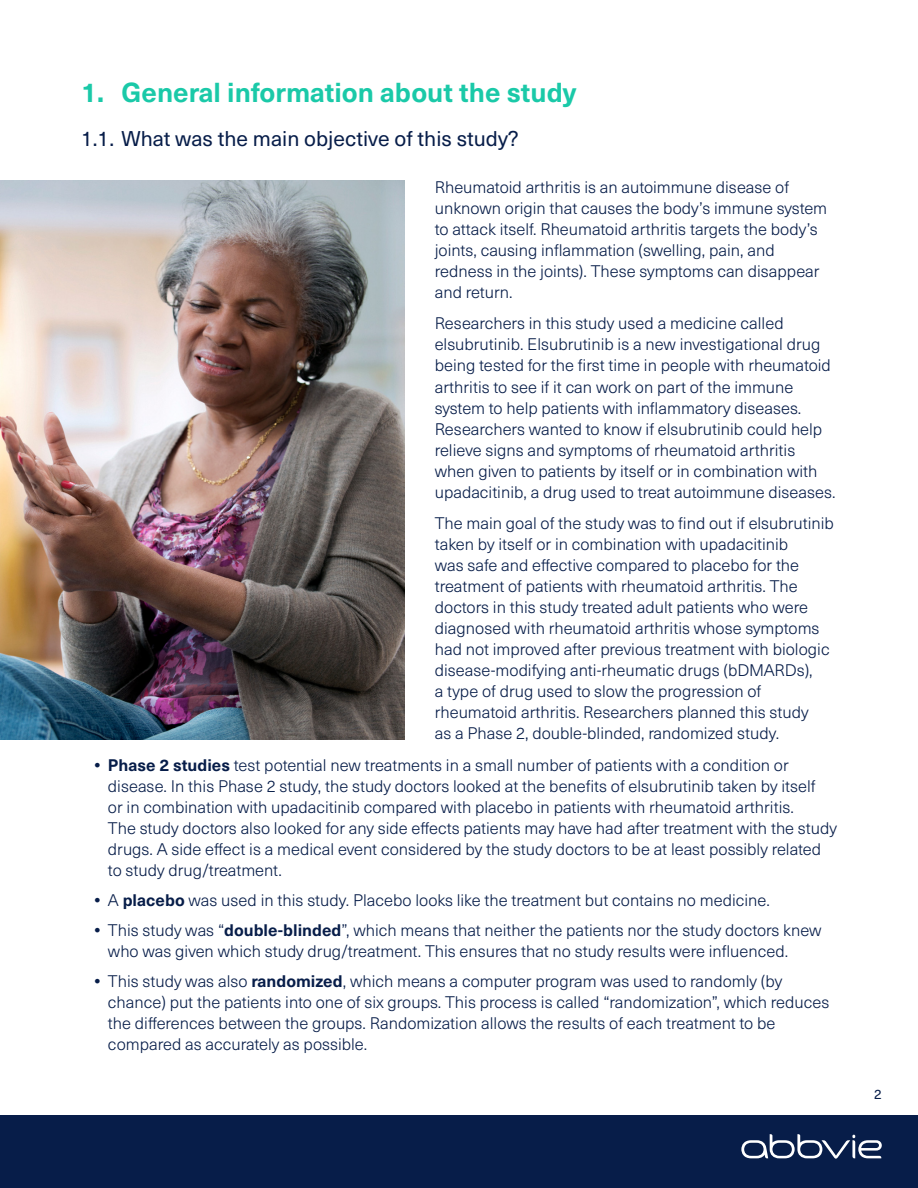
<style>
.page{position:relative;width:918px;height:1188px;background:#fff}
.page>*{position:absolute;margin:0;border:0;box-sizing:border-box;transform-origin:0 0}
.t1{font:700 27px "Neue Haas Unica Pro";color:#1ac9a8}
.t2{font:21px "Neue Haas Unica Pro";color:#071d49}
.t3{font:300 16.5px/21px "Neue Haas Unica Pro";color:#071d49}
.t4{font:13.5px "Neue Haas Unica Pro";color:#071d49}
.s1{font-weight:700}
</style>
<div class="page">
<img style="left:0;top:180px;width:405px;height:559px">
<div style="left:0;top:1115px;width:918px;height:73px;background:#071d49"></div>
<svg style="left:741px;top:1134px;width:141px;height:25px"></svg>
<h1 class="t1" style="left:81px;top:76px;width:497px">1. General information about the study</h1>
<p class="t2" style="left:81px;top:126px;width:439px">1.1. What was the main objective of this study?</p>
<p class="t3" style="left:435px;top:177px;width:394px">Rheumatoid arthritis is an autoimmune disease of unknown origin that causes the body’s immune system to attack itself. Rheumatoid arthritis targets the body’s joints, causing inflammation (swelling, pain, and redness in the joints). These symptoms can disappear and return.</p>
<p class="t3" style="left:435px;top:313px;width:402px">Researchers in this study used a medicine called elsubrutinib. Elsubrutinib is a new investigational drug being tested for the first time in people with rheumatoid arthritis to see if it can work on part of the immune system to help patients with inflammatory diseases.<br>Researchers wanted to know if elsubrutinib could help relieve signs and symptoms of rheumatoid arthritis when given to patients by itself or in combination with upadacitinib, a drug used to treat autoimmune diseases.</p>
<p class="t3" style="left:435px;top:513px;width:401px">The main goal of the study was to find out if elsubrutinib taken by itself or in combination with upadacitinib<br>was safe and effective compared to placebo for the treatment of patients with rheumatoid arthritis. The doctors in this study treated adult patients who were diagnosed with rheumatoid arthritis whose symptoms had not improved after previous treatment with biologic disease-modifying anti-rheumatic drugs (bDMARDs),<br>a type of drug used to slow the progression of rheumatoid arthritis. Researchers planned this study<br>as a Phase 2, double-blinded, randomized study.</p>
<p class="t3" style="left:108px;top:755px;width:731px;text-indent:-13px"><span class="s1">• Phase 2 studies</span> test potential new treatments in a small number of patients with a condition or disease. In this Phase 2 study, the study doctors looked at the benefits of elsubrutinib taken by itself<br>or in combination with upadacitinib compared with placebo in patients with rheumatoid arthritis.<br>The study doctors also looked for any side effects patients may have had after treatment with the study drugs. A side effect is a medical event considered by the study doctors to be at least possibly related to study drug/treatment.</p>
<p class="t3" style="left:94px;top:890px;width:677px"><span class="s1">•</span> A <span class="s1">placebo</span> was used in this study. Placebo looks like the treatment but contains no medicine.</p>
<p class="t3" style="left:108px;top:920px;width:715px;text-indent:-13px"><span class="s1">•</span> This study was “<span class="s1">double-blinded</span>”, which means that neither the patients nor the study doctors knew who was given which study drug/treatment. This ensures that no study results were influenced.</p>
<p class="t3" style="left:108px;top:971px;width:723px;text-indent:-13px"><span class="s1">•</span> This study was also <span class="s1">randomized</span>, which means a computer program was used to randomly (by chance) put the patients into one of six groups. This process is called “randomization”, which reduces the differences between the groups. Randomization allows the results of each treatment to be compared as accurately as possible.</p>
<p class="t4" style="left:874px;top:1086px;width:9px">2</p>
</div>
